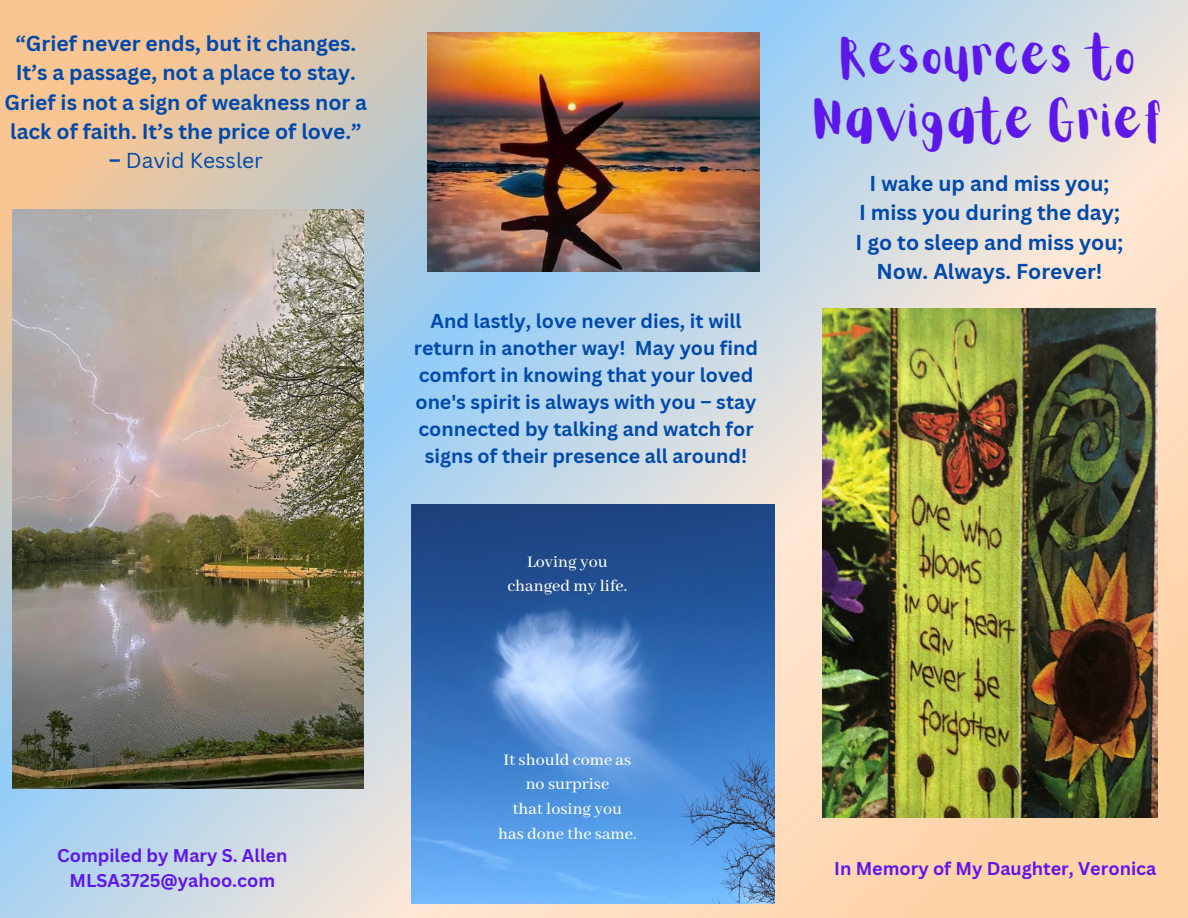
<style>
.page{position:relative;width:1188px;height:918px;background:#fff}
.page>*{position:absolute;margin:0;border:0;box-sizing:border-box;transform-origin:0 0}
.t1{font:45.9px/64.2px "Aloja Extended";color:#5e17eb;text-align:center}
.t2{font:700 21px/29.2px "Canva Sans";color:#004aad;text-align:center}
.t3{font:21px "Canva Sans";color:#004aad}
.t4{font:700 19.5px/27px "Canva Sans";color:#004aad;text-align:center}
.t5{font:500 18px/24.8px "Abhaya Libre";color:#fff;text-align:center}
.t6{font:700 18px/24.8px "Canva Sans";color:#5e17eb;text-align:center}
.s1{font-weight:700}
.s2{font-weight:400}
</style>
<div class="page">
<img style="left:0;top:0;width:1188px;height:918px">
<img style="left:427px;top:32px;width:332px;height:240px">
<img style="left:822px;top:309px;width:335px;height:508px">
<img style="left:13px;top:210px;width:351px;height:579px">
<img style="left:411px;top:504px;width:364px;height:399px">
<p class="t2" style="left:5px;top:28px;width:364px">“Grief never ends, but it changes.<br>It’s a passage, not a place to stay.<br>Grief is not a sign of weakness nor a lack of faith. It’s the price of love.”</p>
<p class="t3" style="left:109px;top:146px;width:156px"><span class="s1">–</span> David Kessler</p>
<p class="t4" style="left:414px;top:307px;width:346px">And lastly, love never dies, it will return in another way! May you find comfort in knowing that your loved one's spirit is always with you – stay connected by talking and watch for signs of their presence all around!</p>
<p class="t5" style="left:508px;top:550px;width:121px">Loving you changed my life.</p>
<h1 class="t1" style="left:814px;top:27px;width:352px">Resources to<br>Navigate Grief</h1>
<p class="t2" style="left:856px;top:168px;width:269px">I wake up and miss you;<br>I miss you during the day;<br>I go to sleep and miss you;<br>Now. Always. Forever!</p>
<p class="t6" style="left:57px;top:843px;width:232px">Compiled by Mary S. Allen<br>MLSA3725@yahoo.com</p>
<p class="t5" style="left:498px;top:748px;width:140px">It should come as no surprise<br>that losing you has done the same<span class="s2">.</span></p>
<p class="t6" style="left:834px;top:855px;width:324px">In Memory of My Daughter, Veronica</p>
</div>
